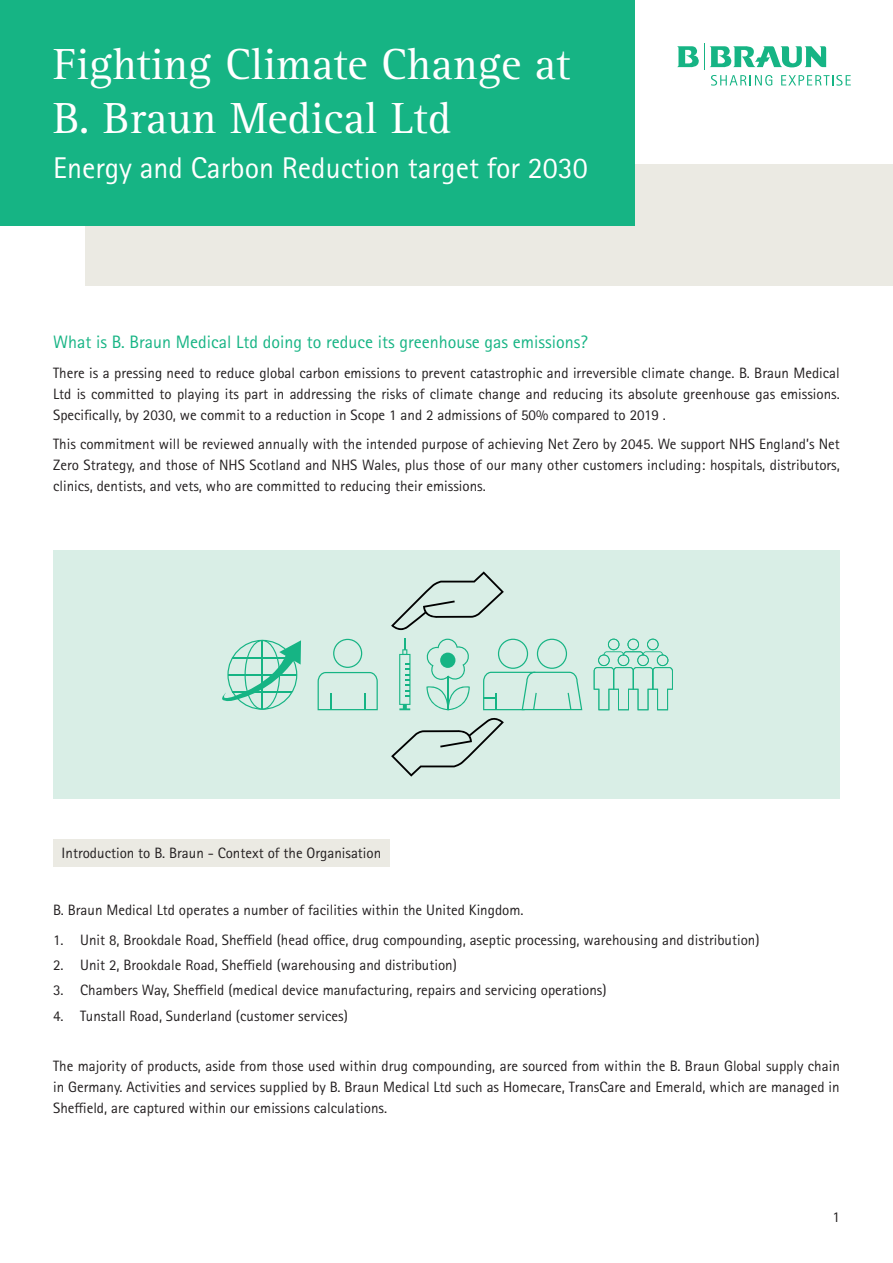
<style>
.page{position:relative;width:893px;height:1263px;background:#fff}
.page>*{position:absolute;margin:0;border:0;box-sizing:border-box;transform-origin:0 0}
.t1{font:45px/54px "Rotis Serif Pro";color:#fff}
.t2{font:30px "Rotis Sans Serif Pro";color:#fff}
.t3{font:18px "Rotis Sans Serif Pro";color:#16b484}
.t4{font:15px/21px "Rotis Sans Serif Pro";color:#231f20;text-align:justify}
</style>
<div class="page">
<div style="left:53px;top:839px;width:337px;height:28px;background:#ebeae3"></div>
<div style="left:53px;top:550px;width:787px;height:248px;background:#d9eee6"></div>
<svg style="left:391px;top:571px;width:113px;height:59px"></svg>
<svg style="left:318px;top:639px;width:60px;height:71px"></svg>
<svg style="left:594px;top:639px;width:79px;height:71px"></svg>
<svg style="left:391px;top:639px;width:191px;height:138px"></svg>
<svg style="left:222px;top:640px;width:79px;height:70px"></svg>
<div style="left:86px;top:164px;width:807px;height:122px;background:#ebeae3"></div>
<svg style="left:677px;top:43px;width:174px;height:43px"></svg>
<div style="left:0;top:0;width:634px;height:225px;background:#16b484"></div>
<p class="t1" style="left:53px;top:38px;width:519px">Fighting Climate Change at<br>B. Braun Medical Ltd</p>
<p class="t2" style="left:53px;top:150px;width:536px">Energy and Carbon Reduction target for 2030</p>
<p class="t3" style="left:53px;top:332px;width:536px">What is B. Braun Medical Ltd doing to reduce its greenhouse gas emissions?</p>
<p class="t4" style="left:53px;top:362px;width:788px">There is a pressing need to reduce global carbon emissions to prevent catastrophic and irreversible climate change. B. Braun Medical Ltd is committed to playing its part in addressing the risks of climate change and reducing its absolute greenhouse gas emissions.<br>Specifically, by 2030, we commit to a reduction in Scope 1 and 2 admissions of 50% compared to 2019 .</p>
<p class="t4" style="left:53px;top:434px;width:788px">This commitment will be reviewed annually with the intended purpose of achieving Net Zero by 2045. We support NHS England’s Net Zero Strategy, and those of NHS Scotland and NHS Wales, plus those of our many other customers including: hospitals, distributors, clinics, dentists, and vets, who are committed to reducing their emissions.</p>
<p class="t4" style="left:62px;top:843px;width:321px">Introduction to B. Braun - Context of the Organisation</p>
<p class="t4" style="left:53px;top:900px;width:472px">B. Braun Medical Ltd operates a number of facilities within the United Kingdom.</p>
<p class="t4" style="left:53px;top:929px;width:708px">1. Unit 8, Brookdale Road, Sheffield (head office, drug compounding, aseptic processing, warehousing and distribution)</p>
<p class="t4" style="left:53px;top:955px;width:405px">2. Unit 2, Brookdale Road, Sheffield (warehousing and distribution)</p>
<p class="t4" style="left:53px;top:980px;width:555px">3. Chambers Way, Sheffield (medical device manufacturing, repairs and servicing operations)</p>
<p class="t4" style="left:53px;top:1005px;width:296px">4. Tunstall Road, Sunderland (customer services)</p>
<p class="t4" style="left:53px;top:1055px;width:788px">The majority of products, aside from those used within drug compounding, are sourced from within the B. Braun Global supply chain in Germany. Activities and services supplied by B. Braun Medical Ltd such as Homecare, TransCare and Emerald, which are managed in Sheffield, are captured within our emissions calculations.</p>
<p class="t4" style="left:832px;top:1207px;width:9px">1</p>
</div>
